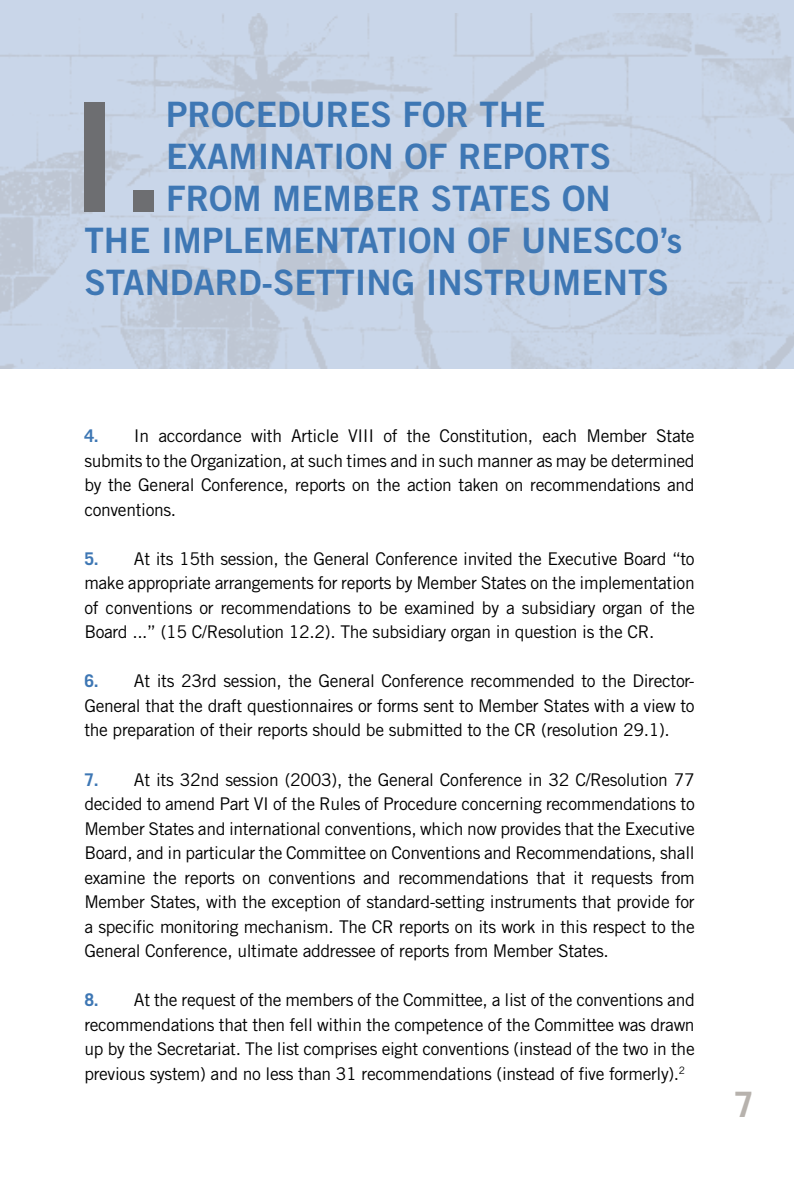
<style>
.page{position:relative;width:794px;height:1191px;background:#fff}
.page>*{position:absolute;margin:0;border:0;box-sizing:border-box;transform-origin:0 0}
.t1{font:151.38px "Trade Gothic LT Bold Two";color:#6d6e71}
.t2{font:35px "Trade Gothic LT Bold Two";color:#3e77b4}
.t3{font:700 35px "Trade Gothic LT";color:#b7b2ad}
.t4{font:17.5px/24.5px "Trade Gothic LT";letter-spacing:-.02em;color:#000;text-align:justify}
.s1{font-weight:700;color:#3e77b4}
</style>
<div class="page">
<div style="left:0;top:0;width:794px;height:369px;background:#c9d6e9"></div>
<img style="left:0;top:13px;width:794px;height:356px">
<h1 class="t1" style="left:70px;top:63px;width:98px">I.</h1>
<h2 class="t2" style="left:166px;top:93px;width:381px">PROCEDURES FOR THE</h2>
<h2 class="t2" style="left:166px;top:135px;width:446px">EXAMINATION OF REPORTS</h2>
<h2 class="t2" style="left:166px;top:177px;width:446px">FROM MEMBER STATES ON</h2>
<h2 class="t2" style="left:84px;top:219px;width:599px">THE IMPLEMENTATION OF UNESCO’s</h2>
<h2 class="t2" style="left:84px;top:261px;width:586px">STANDARD-SETTING INSTRUMENTS</h2>
<p class="t4" style="left:84px;top:424px;width:612px"><span class="s1">4.</span> In accordance with Article VIII of the Constitution, each Member State submits to the Organization, at such times and in such manner as may be determined by the General Conference, reports on the action taken on recommendations and conventions.</p>
<p class="t4" style="left:84px;top:546px;width:612px"><span class="s1">5.</span> At its 15th session, the General Conference invited the Executive Board “to make appropriate arrangements for reports by Member States on the implementation of conventions or recommendations to be examined by a subsidiary organ of the Board ...” (15 C/Resolution 12.2). The subsidiary organ in question is the CR.</p>
<p class="t4" style="left:84px;top:669px;width:612px"><span class="s1">6.</span> At its 23rd session, the General Conference recommended to the Director-General that the draft questionnaires or forms sent to Member States with a view to the preparation of their reports should be submitted to the CR (resolution 29.1).</p>
<p class="t4" style="left:84px;top:767px;width:612px"><span class="s1">7.</span> At its 32nd session (2003), the General Conference in 32 C/Resolution 77 decided to amend Part VI of the Rules of Procedure concerning recommendations to Member States and international conventions, which now provides that the Executive Board, and in particular the Committee on Conventions and Recommendations, shall examine the reports on conventions and recommendations that it requests from Member States, with the exception of standard-setting instruments that provide for a specific monitoring mechanism. The CR reports on its work in this respect to the General Conference, ultimate addressee of reports from Member States.</p>
<p class="t4" style="left:84px;top:987px;width:612px"><span class="s1">8.</span> At the request of the members of the Committee, a list of the conventions and recommendations that then fell within the competence of the Committee was drawn up by the Secretariat. The list comprises eight conventions (instead of the two in the previous system) and no less than 31 recommendations (instead of five formerly).<sup>2</sup></p>
<h2 class="t3" style="left:734px;top:1082px;width:21px">7</h2>
</div>
